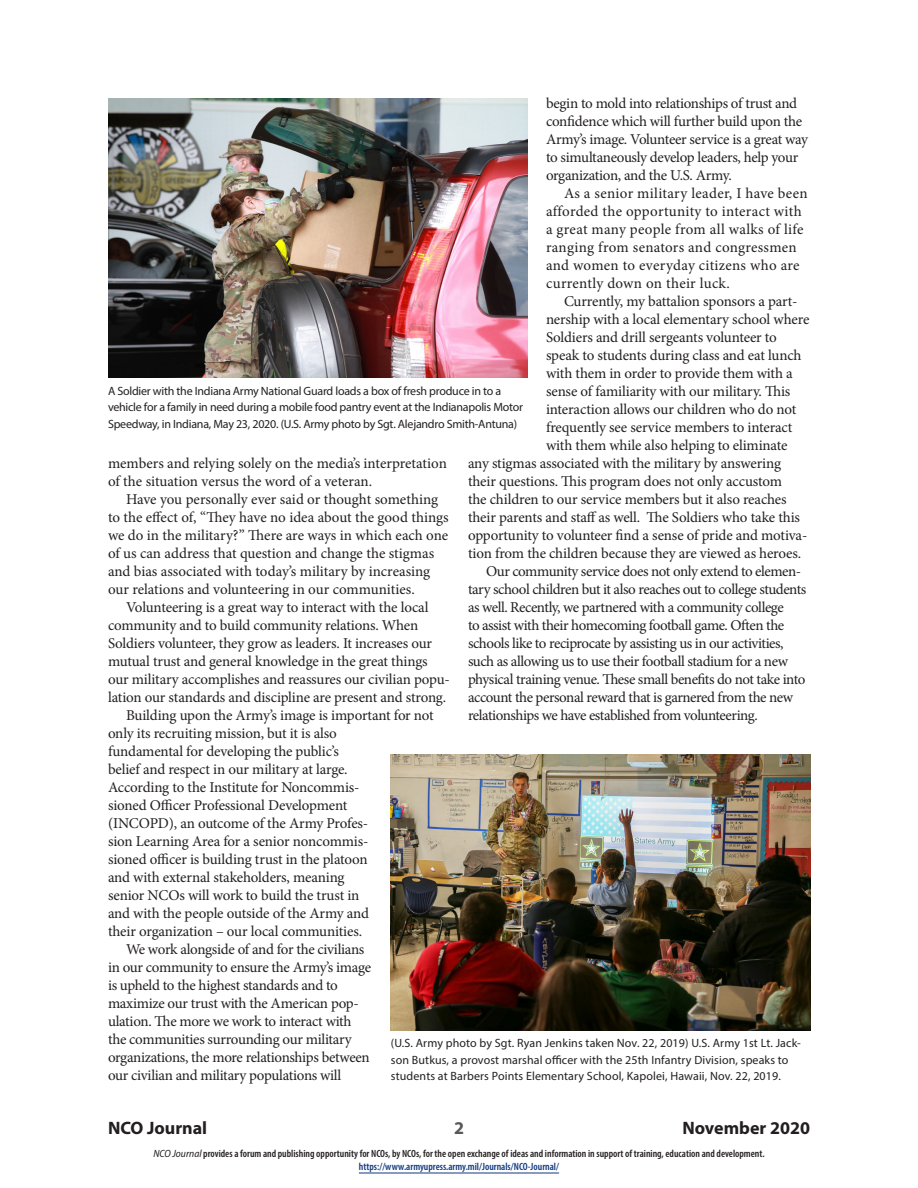
<style>
.page{position:relative;width:918px;height:1188px;background:#fff}
.page>*{position:absolute;margin:0;border:0;box-sizing:border-box;transform-origin:0 0}
.t1{font:700 18px "Myriad Pro";color:#231f20}
.t2{font:700 18px "Myriad Pro";color:#57585a}
.body{font:15px/18px "Minion Pro";letter-spacing:-.015em;color:#231f20}
.body-2{font:15px/18px "Minion Pro";letter-spacing:.02em;color:#231f20}
.cutline{font:12px/16.5px "Myriad Pro";letter-spacing:-.015em;color:#231f20}
.cutline-2{font:12px/16.5px "Myriad Pro";letter-spacing:.01em;color:#231f20}
.t3{font:600 condensed 10.5px/13.5px "Myriad Pro";color:#231f20;text-align:center}
.s1{font-weight:400;font-style:italic;font-stretch:semi-condensed}
.s2{color:#113880}
</style>
<div class="page">
<img style="left:108px;top:98px;width:420px;height:280px">
<img style="left:390px;top:754px;width:420px;height:276px">
<hr style="left:359px;top:1173px;width:200px;height:1px;background:#113880">
<p class="body" style="left:546px;top:94px;width:264px">begin to mold into relationships of trust and confidence which will further build upon the Army’s image. Volunteer service is a great way to simultaneously develop leaders, help your organization, and the U.S. Army.</p>
<p class="body-2" style="left:546px;top:184px;width:263px;text-indent:18px">As a senior military leader, I have been afforded the opportunity to interact with a great many people from all walks of life ranging from senators and congressmen and women to everyday citizens who are currently down on their luck.</p>
<p class="body" style="left:564px;top:292px;width:235px">Currently, my battalion sponsors a part-</p>
<p class="body" style="left:546px;top:310px;width:265px">nership with a local elementary school where</p>
<p class="body" style="left:546px;top:328px;width:232px">Soldiers and drill sergeants volunteer to</p>
<p class="body" style="left:546px;top:346px;width:257px">speak to students during class and eat lunch</p>
<p class="body" style="left:546px;top:364px;width:248px">with them in order to provide them with a</p>
<p class="body" style="left:546px;top:382px;width:246px">sense of familiarity with our military. This</p>
<p class="body" style="left:546px;top:400px;width:252px">interaction allows our children who do not</p>
<p class="body" style="left:546px;top:418px;width:248px">frequently see service members to interact</p>
<p class="body" style="left:546px;top:436px;width:243px">with them while also helping to eliminate</p>
<p class="body" style="left:468px;top:454px;width:315px">any stigmas associated with the military by answering</p>
<p class="body" style="left:468px;top:472px;width:316px">their questions. This program does not only accustom</p>
<p class="body" style="left:468px;top:490px;width:320px">the children to our service members but it also reaches</p>
<p class="body" style="left:468px;top:508px;width:334px">their parents and staff as well. The Soldiers who take this</p>
<p class="body" style="left:468px;top:526px;width:341px">opportunity to volunteer find a sense of pride and motiva-</p>
<p class="body" style="left:468px;top:544px;width:335px">tion from the children because they are viewed as heroes.</p>
<p class="body" style="left:468px;top:562px;width:340px;text-indent:18px">Our community service does not only extend to elemen&shy;tary school children but it also reaches out to college students as well. Recently, we partnered with a community college<br>to assist with their homecoming football game. Often the schools like to reciprocate by assisting us in our activities, such as allowing us to use their football stadium for a new physical training venue. These small benefits do not take into account the personal reward that is garnered from the new relationships we have established from volunteering.</p>
<p class="cutline" style="left:108px;top:382px;width:417px">A Soldier with the Indiana Army National Guard loads a box of fresh produce in to a vehicle for a family in need during a mobile food pantry event at the Indianapolis Motor<br>Speedway, in Indiana, May 23, 2020. (U.S. Army photo by Sgt. Alejandro Smith-Antuna)</p>
<p class="body" style="left:108px;top:454px;width:340px">members and relying solely on the media’s interpretation of the situation versus the word of a veteran.</p>
<p class="body" style="left:108px;top:490px;width:342px;text-indent:18px">Have you personally ever said or thought something to the effect of, “They have no idea about the good things we do in the military?” There are ways in which each one of us can address that question and change the stigmas and bias associated with today’s military by increasing our relations and volunteering in our communities.</p>
<p class="body" style="left:108px;top:598px;width:344px;text-indent:18px">Volunteering is a great way to interact with the local community and to build community relations. When Soldiers volunteer, they grow as leaders. It increases our mutual trust and general knowledge in the great things our military accomplishes and reassures our civilian popu&shy;lation our standards and discipline are present and strong.</p>
<p class="body" style="left:108px;top:706px;width:327px;text-indent:18px">Building upon the Army’s image is important for not only its recruiting mission, but it is also<br>fundamental for developing the public’s<br>belief and respect in our military at large.<br>According to the Institute for Noncommis-<br>sioned Officer Professional Development<br>(INCOPD), an outcome of the Army Profes-<br>sion Learning Area for a senior noncommis-<br>sioned officer is building trust in the platoon<br>and with external stakeholders, meaning<br>senior NCOs will work to build the trust in<br>and with the people outside of the Army and<br>their organization – our local communities.</p>
<p class="body" style="left:108px;top:940px;width:265px;text-indent:18px">We work alongside of and for the civilians in our community to ensure the Army’s image is upheld to the highest standards and to maximize our trust with the American pop&shy;ulation. The more we work to interact with the communities surrounding our military organizations, the more relationships between our civilian and military populations will</p>
<p class="cutline-2" style="left:391px;top:1035px;width:412px">(U.S. Army photo by Sgt. Ryan Jenkins taken Nov. 22, 2019) U.S. Army 1st Lt. Jack&shy;son Butkus, a provost marshal officer with the 25th Infantry Division, speaks to students at Barbers Points Elementary School, Kapolei, Hawaii, Nov. 22, 2019.</p>
<p class="t1" style="left:108px;top:1116px;width:101px">NCO Journal</p>
<p class="t2" style="left:454px;top:1116px;width:11px">2</p>
<p class="t1" style="left:682px;top:1116px;width:129px">November 2020</p>
<p class="t3" style="left:153px;top:1146px;width:613px"><span class="s1">NCO Journal</span> provides a forum and publishing opportunity for NCOs, by NCOs, for the open exchange of ideas and information in support of training, education and development. <span class="s2">https://www.armyupress.army.mil/Journals/NCO-Journal/</span></p>
</div>
